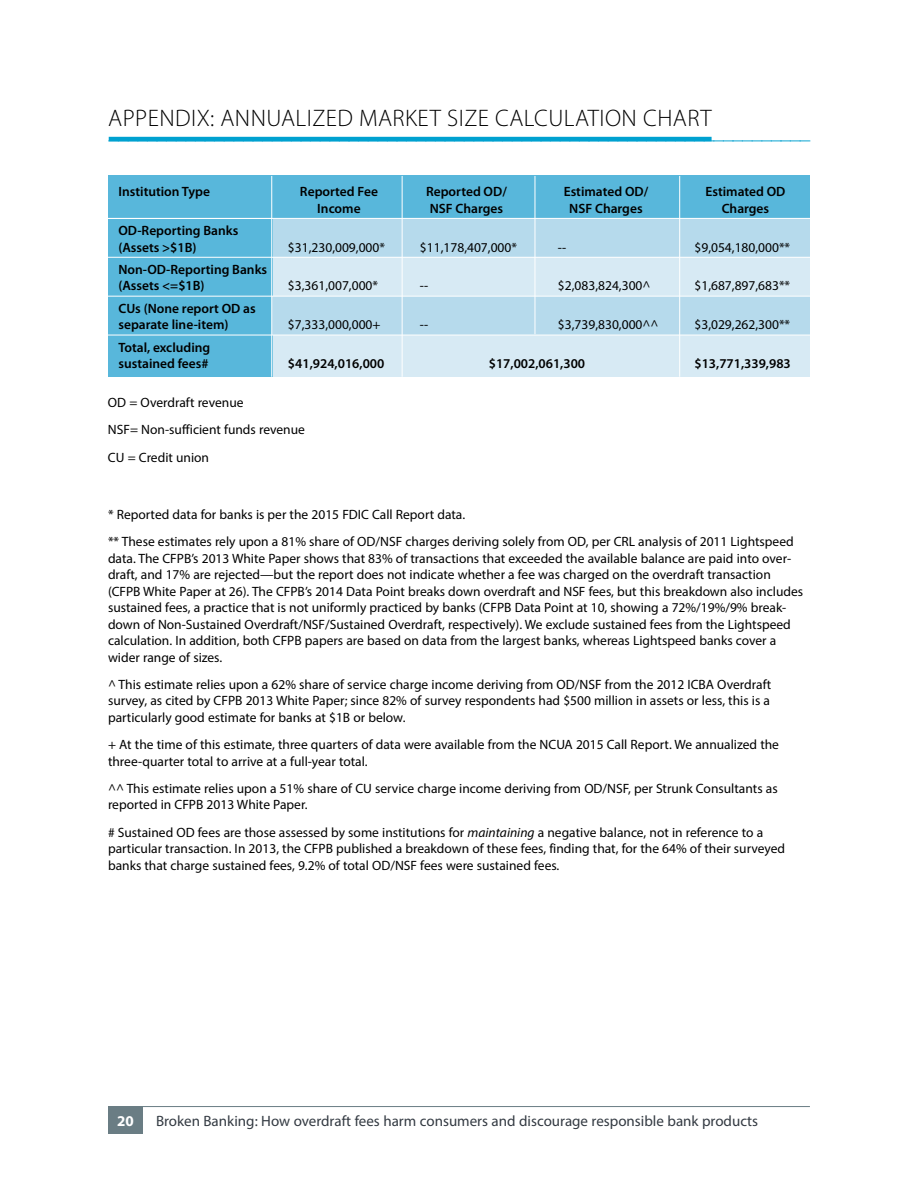
<style>
.page{position:relative;width:918px;height:1188px;background:#fff}
.page>*{position:absolute;margin:0;border:0;box-sizing:border-box;transform-origin:0 0}
.t1{font:300 24px "Myriad Pro";color:#00a1d0}
.t2{font:300 24px "Myriad Pro";letter-spacing:.02em;color:#000}
.t3{font:15px "Myriad Pro";color:#333a42}
.t4{font:700 15px "Myriad Pro";color:#fff}
.t5{font:13.5px/16.5px "Myriad Pro";color:#000}
.t6{font:600 13.5px/16.2px "Myriad Pro";color:#000}
.s1{font-style:italic}
</style>
<div class="page">
<hr style="left:108px;top:1106px;width:702px;height:1px;background:#6a7d84">
<div style="left:108px;top:1107px;width:35px;height:27px;background:#6a7d84"></div>
<div style="left:272px;top:218px;width:537px;height:39px;background:#b6daec"></div>
<div style="left:272px;top:257px;width:537px;height:39px;background:#d7eaf4"></div>
<div style="left:272px;top:335px;width:537px;height:41px;background:#d7eaf4"></div>
<div style="left:108px;top:176px;width:701px;height:42px;background:#58b7db"></div>
<div style="left:108px;top:219px;width:165px;height:158px;background:#58b7db"></div>
<div style="left:272px;top:296px;width:537px;height:39px;background:#b6daec"></div>
<hr style="left:108px;top:218px;width:702px;height:1px;background:#fff">
<hr style="left:108px;top:257px;width:702px;height:1px;background:#fff">
<hr style="left:108px;top:296px;width:702px;height:1px;background:#fff">
<hr style="left:108px;top:335px;width:702px;height:1px;background:#fff">
<hr style="left:402px;top:176px;width:1px;height:201px;background:#fff">
<hr style="left:535px;top:176px;width:1px;height:158px;background:#fff">
<hr style="left:679px;top:176px;width:1px;height:201px;background:#fff">
<hr style="left:109px;top:137px;width:603px;height:4px;background:#00a1d0">
<hr style="left:271px;top:176px;width:1px;height:201px;background:#fff">
<h1 class="t2" style="left:108px;top:104px;width:605px">APPENDIX: ANNUALIZED MARKET SIZE CALCULATION CHART</h1>
<h1 class="t1" style="left:108px;top:125px;width:705px">–––––––––––––––––––––––––––––––––––––––––––––––––––––––––––––––––––––––––</h1>
<p class="t6" style="left:118px;top:183px;width:93px">Institution Type</p>
<p class="t6" style="left:300px;top:183px;width:80px">Reported Fee</p>
<p class="t6" style="left:426px;top:183px;width:82px">Reported OD/</p>
<p class="t6" style="left:564px;top:183px;width:86px">Estimated OD/</p>
<p class="t6" style="left:705px;top:183px;width:82px">Estimated OD</p>
<p class="t6" style="left:317px;top:200px;width:45px">Income</p>
<p class="t6" style="left:430px;top:200px;width:75px">NSF Charges</p>
<p class="t6" style="left:569px;top:200px;width:75px">NSF Charges</p>
<p class="t6" style="left:722px;top:200px;width:49px">Charges</p>
<p class="t6" style="left:118px;top:222px;width:121px">OD-Reporting Banks (Assets &gt;$1B)</p>
<p class="t5" style="left:288px;top:239px;width:99px">$31,230,009,000*</p>
<p class="t5" style="left:420px;top:239px;width:99px">$11,178,407,000*</p>
<p class="t5" style="left:558px;top:239px;width:10px">--</p>
<p class="t5" style="left:694px;top:239px;width:97px">$9,054,180,000**</p>
<p class="t6" style="left:118px;top:261px;width:150px">Non-OD-Reporting Banks (Assets &lt;=$1B)</p>
<p class="t6" style="left:118px;top:300px;width:139px">CUs (None report OD as separate line-item)</p>
<p class="t5" style="left:288px;top:277px;width:92px">$3,361,007,000*</p>
<p class="t5" style="left:420px;top:277px;width:10px">--</p>
<p class="t5" style="left:558px;top:277px;width:94px">$2,083,824,300^</p>
<p class="t5" style="left:694px;top:277px;width:97px">$1,687,897,683**</p>
<p class="t5" style="left:288px;top:316px;width:94px">$7,333,000,000+</p>
<p class="t5" style="left:420px;top:316px;width:10px">--</p>
<p class="t5" style="left:558px;top:316px;width:102px">$3,739,830,000^^</p>
<p class="t5" style="left:694px;top:316px;width:97px">$3,029,262,300**</p>
<p class="t6" style="left:118px;top:339px;width:93px">Total, excluding sustained fees#</p>
<p class="t6" style="left:288px;top:355px;width:98px">$41,924,016,000</p>
<p class="t6" style="left:489px;top:355px;width:98px">$17,002,061,300</p>
<p class="t6" style="left:694px;top:355px;width:98px">$13,771,339,983</p>
<p class="t5" style="left:108px;top:389px;width:198px;line-height:27.3px">OD = Overdraft revenue<br>NSF= Non-sufficient funds revenue<br>CU = Credit union</p>
<p class="t5" style="left:108px;top:500px;width:687px;line-height:27.3px">* Reported data for banks is per the 2015 FDIC Call Report data.<br>** These estimates rely upon a 81% share of OD/NSF charges deriving solely from OD, per CRL analysis of 2011 Lightspeed</p>
<p class="t5" style="left:108px;top:550px;width:697px">data. The CFPB’s 2013 White Paper shows that 83% of transactions that exceeded the available balance are paid into over&shy;draft, and 17% are rejected—but the report does not indicate whether a fee was charged on the overdraft transaction (CFPB White Paper at 26). The CFPB’s 2014 Data Point breaks down overdraft and NSF fees, but this breakdown also includes sustained fees, a practice that is not uniformly practiced by banks (CFPB Data Point at 10, showing a 72%/19%/9% break&shy;down of Non-Sustained Overdraft/NSF/Sustained Overdraft, respectively). We exclude sustained fees from the Lightspeed calculation. In addition, both CFPB papers are based on data from the largest banks, whereas Lightspeed banks cover a wider range of sizes.</p>
<p class="t5" style="left:108px;top:676px;width:665px;text-align:justify">^ This estimate relies upon a 62% share of service charge income deriving from OD/NSF from the 2012 ICBA Overdraft survey, as cited by CFPB 2013 White Paper; since 82% of survey respondents had $500 million in assets or less, this is a particularly good estimate for banks at $1B or below.</p>
<p class="t5" style="left:108px;top:736px;width:673px">+ At the time of this estimate, three quarters of data were available from the NCUA 2015 Call Report. We annualized the three-quarter total to arrive at a full-year total.</p>
<p class="t5" style="left:108px;top:780px;width:671px">^^ This estimate relies upon a 51% share of CU service charge income deriving from OD/NSF, per Strunk Consultants as reported in CFPB 2013 White Paper.</p>
<p class="t5" style="left:108px;top:824px;width:679px"># Sustained OD fees are those assessed by some institutions for <span class="s1">maintaining</span> a negative balance, not in reference to a particular transaction. In 2013, the CFPB published a breakdown of these fees, finding that, for the 64% of their surveyed banks that charge sustained fees, 9.2% of total OD/NSF fees were sustained fees.</p>
<p class="t4" style="left:117px;top:1111px;width:18px">20</p>
<p class="t3" style="left:156px;top:1112px;width:604px">Broken Banking: How overdraft fees harm consumers and discourage responsible bank products</p>
</div>
